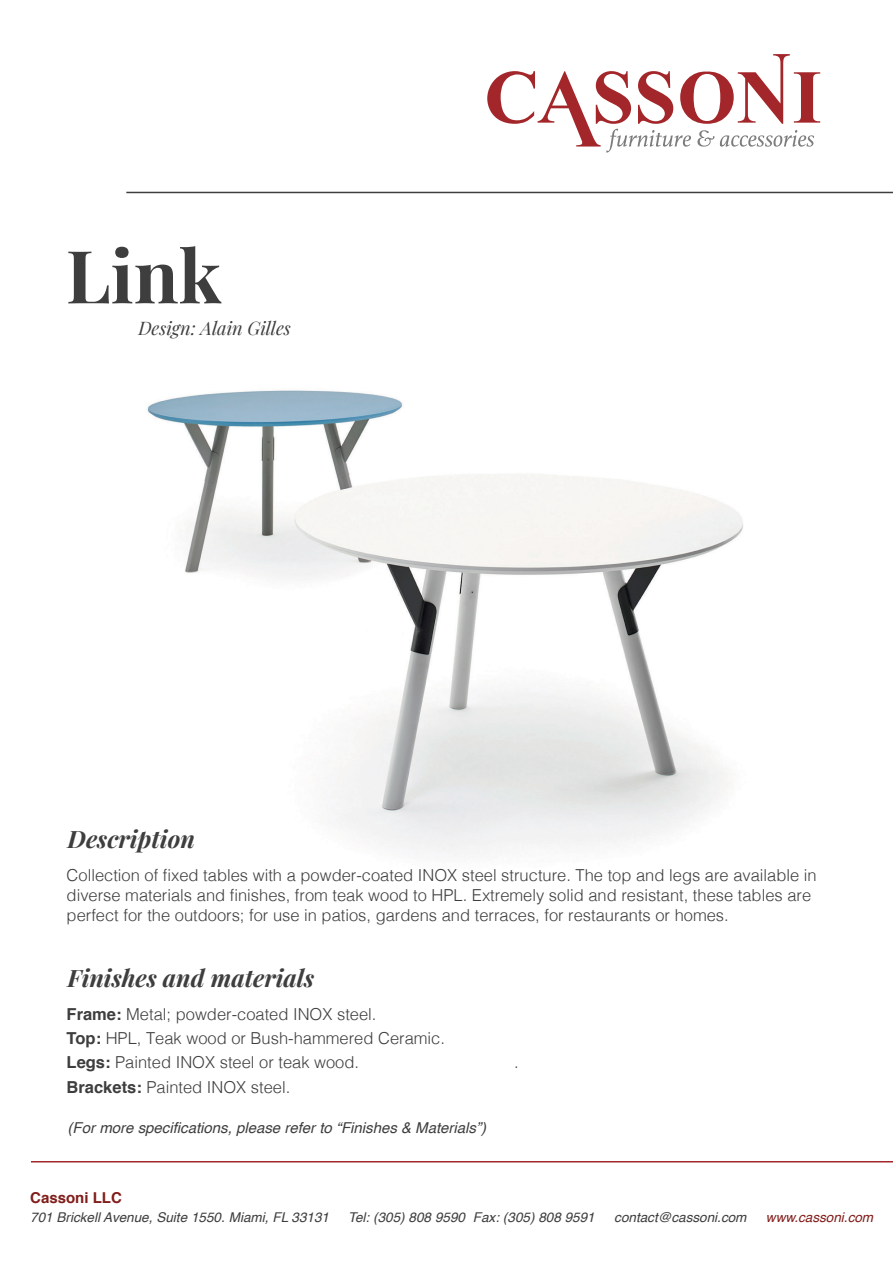
<style>
.page{position:relative;width:893px;height:1263px;background:#fff}
.page>*{position:absolute;margin:0;border:0;box-sizing:border-box;transform-origin:0 0}
.t1{font:700 73.2px "Playfair Display";color:#3e3e3f}
.t2{font:italic 700 24px "Playfair Display";color:#3e3e3f}
.t3{font:italic 18.3px "Playfair Display";color:#3e3e3f}
.t4{font:300 16.5px/19.8px "Helvetica";color:#3e3e3f}
.t5{font:italic 15px "Helvetica";color:#3e3e3f}
.t6{font:700 15px "Helvetica";color:#801d1a}
.t7{font:italic 13.5px "Helvetica";color:#3e3e3f}
.t8{font:italic 13.5px "Helvetica";color:#801d1a}
.s1{font-weight:700}
</style>
<div class="page">
<img style="left:147px;top:390px;width:596px;height:464px">
<hr style="left:31px;top:1161px;width:862px;height:1px;background:#a3272a">
<hr style="left:126px;top:192px;width:767px;height:1px;background:#3e3e3f">
<svg style="left:487px;top:54px;width:333px;height:99px"></svg>
<h1 class="t1" style="left:66px;top:218px;width:157px">Link</h1>
<p class="t3" style="left:138px;top:314px;width:154px">Design: Alain Gilles</p>
<h2 class="t2" style="left:68px;top:820px;width:129px">Description</h2>
<p class="t4" style="left:67px;top:864px;width:752px">Collection of fixed tables with a powder-coated INOX steel structure. The top and legs are available in diverse materials and finishes, from teak wood to HPL. Extremely solid and resistant, these tables are perfect for the outdoors; for use in patios, gardens and terraces, for restaurants or homes.</p>
<h2 class="t2" style="left:68px;top:958px;width:248px">Finishes and materials</h2>
<p class="t4" style="left:67px;top:1000px;width:380px;line-height:24.3px"><span class="s1">Frame:</span> Metal; powder-coated INOX steel.<br><span class="s1">Top:</span> HPL, Teak wood or Bush-hammered Ceramic.<br><span class="s1">Legs:</span> Painted INOX steel or teak wood.</p>
<p class="t4" style="left:67px;top:1075px;width:225px"><span class="s1">Brackets:</span> Painted INOX steel.</p>
<p class="t5" style="left:68px;top:1116px;width:420px">(For more specifications, please refer to “Finishes &amp; Materials”)</p>
<p class="t4" style="left:514px;top:1051px;width:6px">.</p>
<p class="t6" style="left:30px;top:1185px;width:93px">Cassoni LLC</p>
<p class="t7" style="left:30px;top:1207px;width:300px">701 Brickell Avenue, Suite 1550. Miami, FL 33131</p>
<p class="t7" style="left:348px;top:1207px;width:248px">Tel: (305) 808 9590 Fax: (305) 808 9591</p>
<p class="t7" style="left:614px;top:1207px;width:134px">contact@cassoni.com</p>
<p class="t8" style="left:766px;top:1207px;width:109px">www.cassoni.com</p>
</div>
